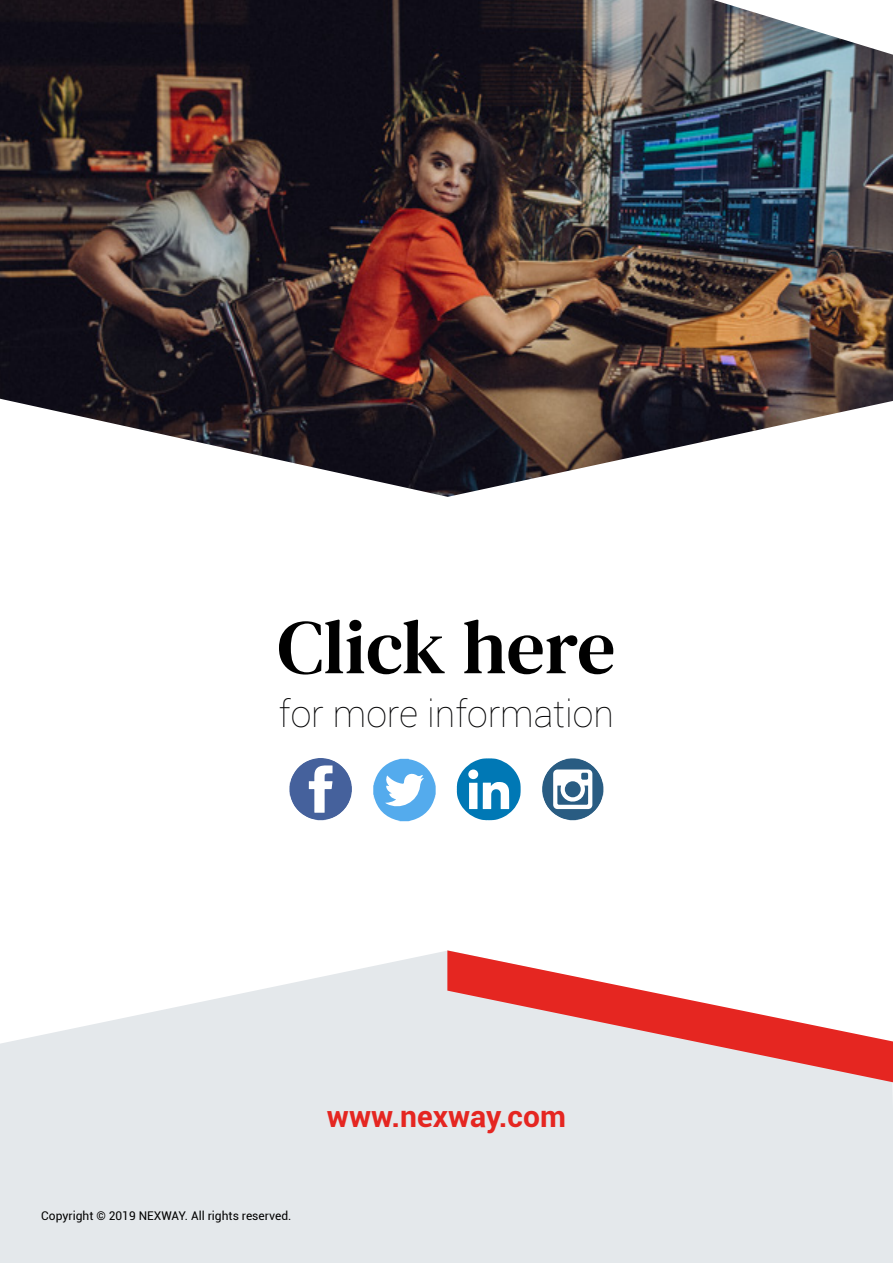
<style>
.page{position:relative;width:893px;height:1263px;background:#fff}
.page>*{position:absolute;margin:0;border:0;box-sizing:border-box;transform-origin:0 0}
.t1{font:76.5px "DM Serif Text";color:#000}
.t2{font:100 37.5px "Roboto";color:#020203}
.t3{font:700 30px "Roboto";color:#e52621}
.t4{font:12px "Roboto";color:#000}
</style>
<div class="page">
<img style="left:0;top:0;width:893px;height:399px">
<svg style="left:1px;top:399px;width:892px;height:98px"></svg>
<svg style="left:714px;top:0;width:179px;height:55px"></svg>
<svg style="left:373px;top:759px;width:63px;height:62px"></svg>
<svg style="left:457px;top:758px;width:64px;height:62px"></svg>
<div style="left:468px;top:769px;width:10px;height:10px;background:#fff;border-radius:50%"></div>
<svg style="left:542px;top:758px;width:62px;height:63px"></svg>
<svg style="left:289px;top:758px;width:63px;height:63px"></svg>
<svg style="left:0;top:951px;width:893px;height:312px;background:#e6eaec"></svg>
<svg style="left:447px;top:950px;width:446px;height:132px"></svg>
<h1 class="t1" style="left:277px;top:603px;width:340px">Click here</h1>
<h2 class="t2" style="left:279px;top:688px;width:336px">for more information</h2>
<p class="t4" style="left:41px;top:1208px;width:252px">Copyright © 2019 NEXWAY. All rights reserved.</p>
<h3 class="t3" style="left:327px;top:1095px;width:241px">www.nexway.com</h3>
</div>
